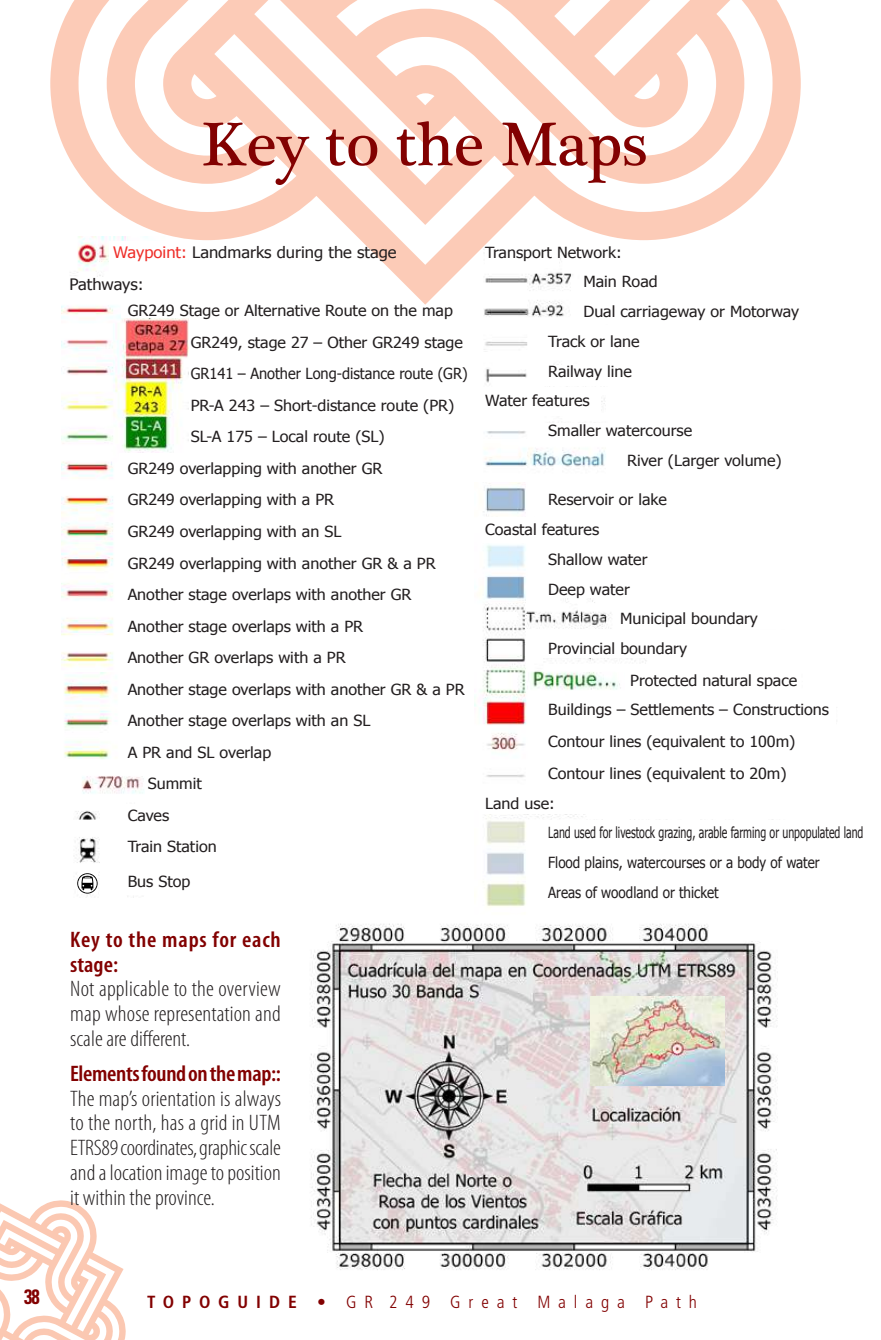
<style>
.page{position:relative;width:881px;height:1340px;background:#fff}
.page>*{position:absolute;margin:0;border:0;box-sizing:border-box;transform-origin:0 0}
.t1{font:63px "Plantagenet Cherokee";letter-spacing:-.01em;color:#820101}
.t2{font:300 condensed 22.5px/24.8px "Myriad Pro";color:#231f20;text-align:justify;scale:1.05 1}
.t3{font:600 condensed 22.5px/24.8px "Myriad Pro";letter-spacing:.035em;color:#820101;scale:1.05 1}
.t4{font:600 condensed 22.5px "Myriad Pro";color:#820101;scale:1.05 1}
.t5{font:700 condensed 20.7px "Univers";color:#820101;scale:.9 1}
.t6{font:300 condensed 17.55px "Frutiger";letter-spacing:.45em;color:#820101}
.t7{font:15.75px/31.5px "Tahoma";color:#231f20;scale:1.05 1}
.t8{font:15.3px/29.7px "Tahoma";color:#231f20;scale:1.05 1}
.t9{font:15.3px "Tahoma";color:#231f20;scale:.95 1}
.s1{color:#ee2f2a}
.s2{font-weight:700}
</style>
<div class="page">
<svg style="left:50px;top:0;width:751px;height:305px"></svg>
<svg style="left:0;top:1200px;width:126px;height:139px"></svg>
<img style="left:311px;top:923px;width:467px;height:347px">
<img style="left:474px;top:482px;width:304px;height:467px">
<img style="left:64px;top:672px;width:80px;height:226px">
<img style="left:466px;top:240px;width:141px;height:227px">
<img style="left:61px;top:237px;width:127px;height:430px">
<svg style="left:78px;top:872px;width:20px;height:22px"></svg>
<svg style="left:77px;top:873px;width:21px;height:20px"></svg>
<img style="left:590px;top:996px;width:133px;height:89px">
<div style="left:119px;top:679px;width:37px;height:85px;background:#fff"></div>
<div style="left:119px;top:804px;width:38px;height:91px;background:#fff"></div>
<div style="left:119px;top:454px;width:80px;height:216px;background:#fff"></div>
<div style="left:49px;top:277px;width:104px;height:20px;background:#fff"></div>
<div style="left:121px;top:297px;width:78px;height:21px;background:#fff"></div>
<div style="left:109px;top:241px;width:85px;height:30px;background:#fff"></div>
<div style="left:485px;top:246px;width:73px;height:22px;background:#fff"></div>
<div style="left:478px;top:392px;width:122px;height:24px;background:#fff"></div>
<div style="left:539px;top:423px;width:71px;height:17px;background:#fff"></div>
<div style="left:538px;top:365px;width:76px;height:21px;background:#fff"></div>
<div style="left:537px;top:333px;width:73px;height:20px;background:#fff"></div>
<div style="left:590px;top:268px;width:24px;height:56px;background:#fff"></div>
<div style="left:540px;top:820px;width:308px;height:86px;background:#fff"></div>
<div style="left:480px;top:793px;width:110px;height:20px;background:#fff"></div>
<div style="left:538px;top:696px;width:298px;height:95px;background:#fff"></div>
<div style="left:625px;top:668px;width:175px;height:30px;background:#fff"></div>
<div style="left:538px;top:633px;width:149px;height:25px;background:#fff"></div>
<div style="left:615px;top:602px;width:176px;height:26px;background:#fff"></div>
<div style="left:538px;top:539px;width:138px;height:58px;background:#fff"></div>
<div style="left:482px;top:517px;width:120px;height:26px;background:#fff"></div>
<div style="left:535px;top:486px;width:135px;height:31px;background:#fff"></div>
<h1 class="t1" style="left:202px;top:105px;width:447px">Key to the Maps</h1>
<p class="t7" style="left:69px;top:236px;width:313px;text-indent:44px"><span class="s1">Waypoint:</span> Landmarks during the stage<br>Pathways:</p>
<p class="t8" style="left:128px;top:295px;width:311px">GR249 Stage or Alternative Route on the map</p>
<p class="t8" style="left:191px;top:327px;width:260px">GR249, stage 27 – Other GR249 stage</p>
<p class="t9" style="left:191px;top:363px;width:293px">GR141 – Another Long-distance route (GR)</p>
<p class="t8" style="left:191px;top:390px;width:252px">PR-A 243 – Short-distance route (PR)</p>
<p class="t8" style="left:191px;top:421px;width:186px">SL-A 175 – Local route (SL)</p>
<p class="t8" style="left:128px;top:453px;width:244px">GR249 overlapping with another GR</p>
<p class="t8" style="left:128px;top:484px;width:198px">GR249 overlapping with a PR</p>
<p class="t8" style="left:128px;top:516px;width:205px">GR249 overlapping with an SL</p>
<p class="t8" style="left:128px;top:547px;width:295px">GR249 overlapping with another GR &amp; a PR</p>
<p class="t8" style="left:128px;top:579px;width:272px">Another stage overlaps with another GR</p>
<p class="t8" style="left:128px;top:610px;width:226px">Another stage overlaps with a PR</p>
<p class="t8" style="left:128px;top:642px;width:209px">Another GR overlaps with a PR</p>
<p class="t8" style="left:128px;top:673px;width:322px">Another stage overlaps with another GR &amp; a PR</p>
<p class="t8" style="left:128px;top:705px;width:232px">Another stage overlaps with an SL</p>
<p class="t8" style="left:128px;top:736px;width:138px">A PR and SL overlap</p>
<p class="t8" style="left:148px;top:768px;width:53px">Summit</p>
<p class="t8" style="left:128px;top:799px;width:41px">Caves</p>
<p class="t8" style="left:128px;top:831px;width:86px">Train Station</p>
<p class="t8" style="left:128px;top:865px;width:61px">Bus Stop</p>
<h2 class="t3" style="left:70px;top:927px;width:202px">Key to the maps for each stage:</h2>
<h2 class="t2" style="left:70px;top:977px;width:202px">Not applicable to the overview map whose representation and scale are different.</h2>
<h2 class="t4" style="left:70px;top:1061px;width:202px">Elements found on the map::</h2>
<h2 class="t2" style="left:70px;top:1086px;width:202px">The map’s orientation is always to the north, has a grid in UTM ETRS89 coordinates, graphic scale and a location image to position it within the province.</h2>
<p class="t8" style="left:485px;top:236px;width:131px">Transport Network:</p>
<p class="t8" style="left:583px;top:266px;width:72px">Main Road</p>
<p class="t8" style="left:583px;top:296px;width:207px">Dual carriageway or Motorway</p>
<p class="t8" style="left:548px;top:326px;width:88px">Track or lane</p>
<p class="t8" style="left:548px;top:355px;width:81px">Railway line</p>
<p class="t8" style="left:485px;top:385px;width:101px">Water features</p>
<p class="t8" style="left:548px;top:415px;width:138px">Smaller watercourse</p>
<p class="t8" style="left:626px;top:445px;width:149px">River (Larger volume)</p>
<p class="t8" style="left:548px;top:484px;width:114px">Reservoir or lake</p>
<p class="t8" style="left:485px;top:514px;width:110px">Coastal features</p>
<p class="t8" style="left:548px;top:543px;width:96px">Shallow water</p>
<p class="t8" style="left:548px;top:573px;width:79px">Deep water</p>
<p class="t8" style="left:620px;top:603px;width:133px">Municipal boundary</p>
<p class="t8" style="left:548px;top:633px;width:134px">Provincial boundary</p>
<p class="t8" style="left:548px;top:664px;width:269px;text-indent:82px">Protected natural space<br>Buildings – Settlements – Constructions</p>
<p class="t8" style="left:548px;top:725px;width:237px;line-height:31.7px">Contour lines (equivalent to 100m)<br>Contour lines (equivalent to 20m)</p>
<p class="t8" style="left:548px;top:787px;width:301px;text-indent:-63px">Land use:<br>Land used for livestock grazing, arable farming or unpopulated land Flood plains, watercourses or a body of water<br>Areas of woodland or thicket</p>
<h3 class="t5" style="left:24px;top:1283px;width:19px">38</h3>
<p class="t6" style="left:147px;top:1291px;width:551px"><span class="s2">TOPOGUIDE •</span> GR 249 Great Malaga Path</p>
</div>
